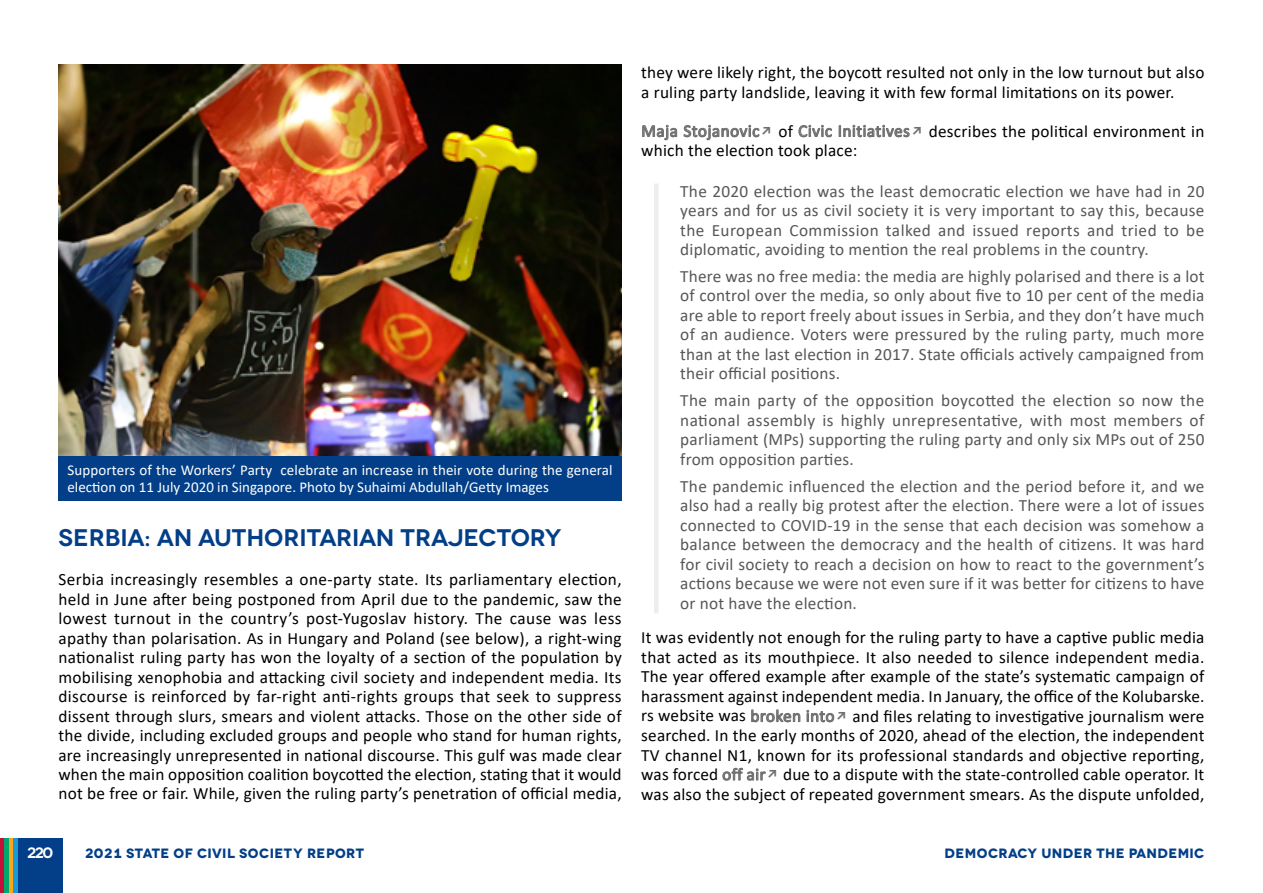
<style>
.page{position:relative;width:1263px;height:893px;background:#fff}
.page>*{position:absolute;margin:0;border:0;box-sizing:border-box;transform-origin:0 0}
.t1{font:600 24px "Novecentowide";letter-spacing:-.01em;color:#033f88}
.t2{font:17.25px/19.5px "Calibri";letter-spacing:.015em;color:#000;text-align:justify}
.t3{font:17.25px/19.5px "Calibri";letter-spacing:.01em;color:#575756;text-align:justify}
.t4{font:15px/16.5px "Calibri";color:#fff}
.t5{font:600 15px "Novecentowide";color:#fff}
.t6{font:700 13.5px "Novecentowide";letter-spacing:.03em;color:#033f88}
.s1{color:#706f6f}
.s2{font-family:"Inter";font-weight:700;font-size:13.8px;color:#706f6f}
</style>
<div class="page">
<hr style="left:654px;top:184px;width:4px;height:429px;background:#ededed">
<img style="left:58px;top:65px;width:564px;height:392px">
<div style="left:58px;top:457px;width:564px;height:44px;background:#033f88"></div>
<div style="left:18px;top:839px;width:44px;height:54px;background:#033f88"></div>
<hr style="left:9px;top:838px;width:4px;height:55px;background:#f9a61a">
<div style="left:0;top:838px;width:5px;height:55px;background:#c40f38"></div>
<hr style="left:5px;top:838px;width:4px;height:55px;background:#00a76c">
<div style="left:13px;top:838px;width:5px;height:55px;background:#189ad6"></div>
<p class="t4" style="left:68px;top:462px;width:547px">Supporters of the Workers’ Party celebrate an increase in their vote during the general election on 11 July 2020 in Singapore. Photo by Suhaimi Abdullah/Getty Images</p>
<h1 class="t1" style="left:58px;top:523px;width:505px">SERBIA: AN AUTHORITARIAN TRAJECTORY</h1>
<p class="t2" style="left:58px;top:569px;width:565px">Serbia increasingly resembles a one-party state. Its parliamentary election, held in June after being postponed from April due to the pandemic, saw the lowest turnout in the country’s post-Yugoslav history. The cause was less apathy than polarisation. As in Hungary and Poland (see below), a right-wing nationalist ruling party has won the loyalty of a section of the population by mobilising xenophobia and attacking civil society and independent media. Its discourse is reinforced by far-right anti-rights groups that seek to suppress dissent through slurs, smears and violent attacks. Those on the other side of the divide, including excluded groups and people who stand for human rights, are increasingly unrepresented in national discourse. This gulf was made clear when the main opposition coalition boycotted the election, stating that it would not be free or fair. While, given the ruling party’s penetration of official media,</p>
<p class="t2" style="left:641px;top:62px;width:565px">they were likely right, the boycott resulted not only in the low turnout but also a ruling party landslide, leaving it with few formal limitations on its power.</p>
<p class="t2" style="left:641px;top:121px;width:565px"><span class="s1">Maja Stojanovic</span><span class="s2">↗</span> of <span class="s1">Civic Initiatives</span><span class="s2">↗</span> describes the political environment in which the election took place:</p>
<p class="t3" style="left:680px;top:181px;width:526px">The 2020 election was the least democratic election we have had in 20 years and for us as civil society it is very important to say this, because the European Commission talked and issued reports and tried to be diplomatic, avoiding to mention the real problems in the country.</p>
<p class="t3" style="left:680px;top:266px;width:526px">There was no free media: the media are highly polarised and there is a lot of control over the media, so only about five to 10 per cent of the media are able to report freely about issues in Serbia, and they don’t have much of an audience. Voters were pressured by the ruling party, much more than at the last election in 2017. State officials actively campaigned from their official positions.</p>
<p class="t3" style="left:680px;top:391px;width:526px">The main party of the opposition boycotted the election so now the national assembly is highly unrepresentative, with most members of parliament (MPs) supporting the ruling party and only six MPs out of 250 from opposition parties.</p>
<p class="t3" style="left:680px;top:476px;width:526px">The pandemic influenced the election and the period before it, and we also had a really big protest after the election. There were a lot of issues connected to COVID-19 in the sense that each decision was somehow a balance between the democracy and the health of citizens. It was hard for civil society to reach a decision on how to react to the government’s actions because we were not even sure if it was better for citizens to have or not have the election.</p>
<p class="t2" style="left:641px;top:627px;width:565px">It was evidently not enough for the ruling party to have a captive public media that acted as its mouthpiece. It also needed to silence independent media.<br>The year offered example after example of the state’s systematic campaign of harassment against independent media. In January, the office of the Kolubarske. rs website was <span class="s1">broken into</span><span class="s2">↗</span> and files relating to investigative journalism were searched. In the early months of 2020, ahead of the election, the independent TV channel N1, known for its professional standards and objective reporting, was forced <span class="s1">off air</span><span class="s2">↗</span> due to a dispute with the state-controlled cable operator. It was also the subject of repeated government smears. As the dispute unfolded,</p>
<p class="t5" style="left:27px;top:844px;width:28px">220</p>
<p class="t6" style="left:85px;top:845px;width:280px">2021 STATE OF CIVIL SOCIETY REPORT</p>
<p class="t6" style="left:945px;top:845px;width:261px">DEMOCRACY UNDER THE PANDEMIC</p>
</div>
